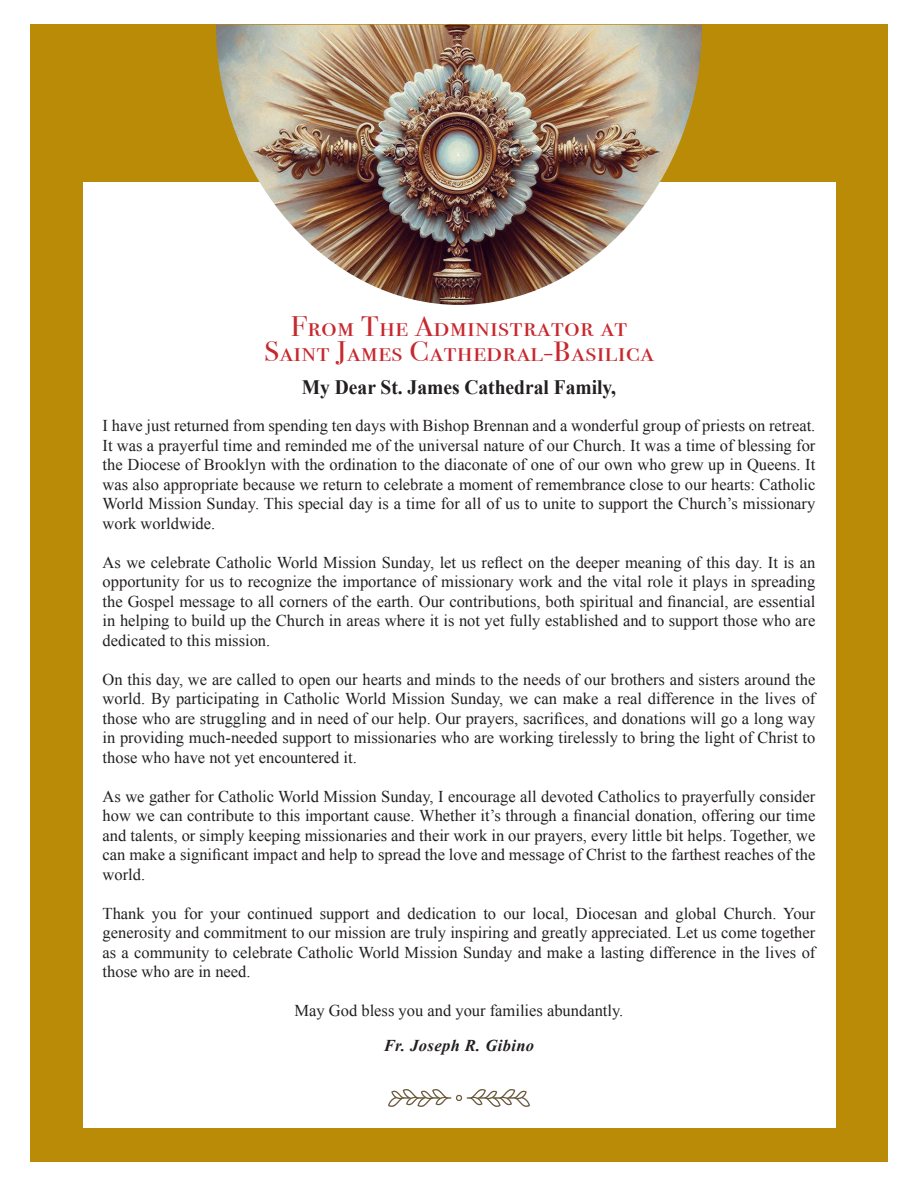
<style>
.page{position:relative;width:918px;height:1188px;background:#fff}
.page>*{position:absolute;margin:0;border:0;box-sizing:border-box;transform-origin:0 0}
.t1{font:28.2px "Bodoni Svty Two SCITCTT";letter-spacing:.025em;color:#c7282e;scale:1.06 1}
.t2{font:700 20.4px "Times New Roman";color:#231f20;scale:.95 1}
.t3{font:16.5px/19.5px "Times New Roman";color:#231f20;text-align:justify}
.t4{font:italic 700 16.5px "Times New Roman";letter-spacing:.025em;color:#231f20}
</style>
<div class="page">
<div style="left:30px;top:24px;width:858px;height:1138px;background:#b98b07"></div>
<div style="left:83px;top:183px;width:752px;height:945px;background:#fff"></div>
<img style="left:216px;top:25px;width:486px;height:280px">
<img style="left:389px;top:1089px;width:140px;height:18px">
<p class="t1" style="left:291px;top:309px;width:319px">From The Administrator at</p>
<p class="t1" style="left:264px;top:335px;width:369px">Saint James Cathedral-Basilica</p>
<p class="t2" style="left:302px;top:373px;width:332px">My Dear St. James Cathedral Family,</p>
<p class="t3" style="left:103px;top:416px;width:714px">I have just returned from spending ten days with Bishop Brennan and a wonderful group of priests on retreat.<br>It was a prayerful time and reminded me of the universal nature of our Church. It was a time of blessing for the Diocese of Brooklyn with the ordination to the diaconate of one of our own who grew up in Queens. It was also appropriate because we return to celebrate a moment of remembrance close to our hearts: Catholic World Mission Sunday. This special day is a time for all of us to unite to support the Church’s missionary work worldwide.</p>
<p class="t3" style="left:103px;top:552px;width:714px">As we celebrate Catholic World Mission Sunday, let us reflect on the deeper meaning of this day. It is an opportunity for us to recognize the importance of missionary work and the vital role it plays in spreading the Gospel message to all corners of the earth. Our contributions, both spiritual and financial, are essential in helping to build up the Church in areas where it is not yet fully established and to support those who are dedicated to this mission.</p>
<p class="t3" style="left:103px;top:669px;width:714px">On this day, we are called to open our hearts and minds to the needs of our brothers and sisters around the world. By participating in Catholic World Mission Sunday, we can make a real difference in the lives of those who are struggling and in need of our help. Our prayers, sacrifices, and donations will go a long way in providing much-needed support to missionaries who are working tirelessly to bring the light of Christ to those who have not yet encountered it.</p>
<p class="t3" style="left:103px;top:786px;width:714px">As we gather for Catholic World Mission Sunday, I encourage all devoted Catholics to prayerfully consider how we can contribute to this important cause. Whether it’s through a financial donation, offering our time and talents, or simply keeping missionaries and their work in our prayers, every little bit helps. Together, we can make a significant impact and help to spread the love and message of Christ to the farthest reaches of the world.</p>
<p class="t3" style="left:103px;top:903px;width:714px">Thank you for your continued support and dedication to our local, Diocesan and global Church. Your generosity and commitment to our mission are truly inspiring and greatly appreciated. Let us come together as a community to celebrate Catholic World Mission Sunday and make a lasting difference in the lives of those who are in need.</p>
<p class="t3" style="left:295px;top:1001px;width:330px">May God bless you and your families abundantly.</p>
<p class="t4" style="left:384px;top:1034px;width:152px">Fr. Joseph R. Gibino</p>
</div>
